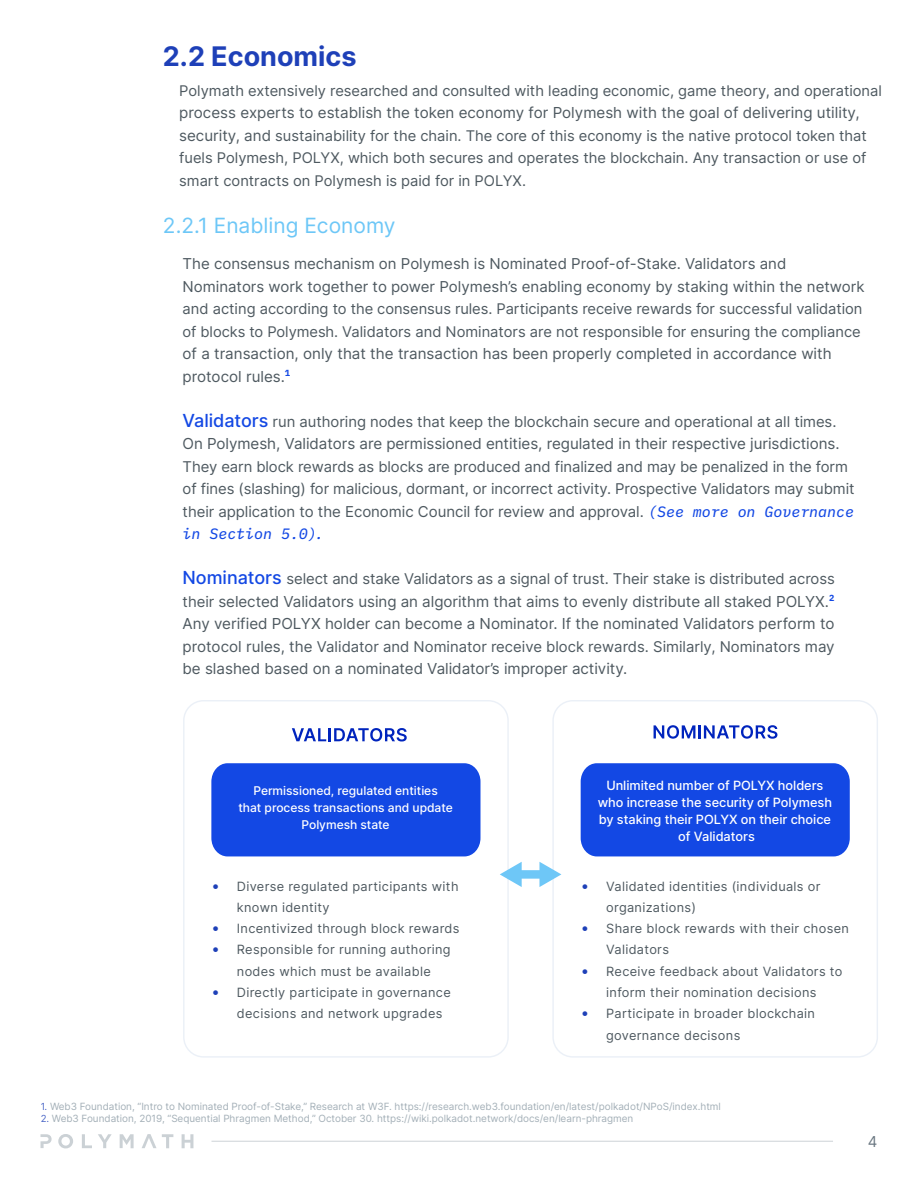
<style>
.page{position:relative;width:918px;height:1188px;background:#fff}
.page>*{position:absolute;margin:0;border:0;box-sizing:border-box;transform-origin:0 0}
.Subhead{font:700 27px "Inter";color:#1e40b8}
.Indent_Subhead{font:21px "Inter";color:#6dc7f7}
.t1{font:15.15px/22.5px "Inter";color:#4e5960}
.t2{font:15px/22.5px "Inter";color:#4e5960}
.t3{font:15px "Inter";color:#6b7882}
.t4{font:14.85px "Inter";letter-spacing:-.005em;color:#4e5960}
.t5{font:14.7px/22.5px "Inter";color:#4e5960;text-align:justify}
.t6{font:12.75px/21.3px "Inter";letter-spacing:.025em;color:#4e5960}
.t7{font:500 12.75px "Inter";letter-spacing:-.005em;color:#fff}
.t8{font:500 12px/17px "Inter";letter-spacing:-.005em;color:#fff;text-align:center}
.t9{font:9.9px "Inter";letter-spacing:-.005em;color:#8c9ba5}
.s1{font-size:15.15px}
.s2{font-weight:500;font-size:18px;color:#1348e4}
.s3{font-size:15px}
.s4{font-size:14.85px}
.s5{font-family:"IBM Plex Mono Text";font-style:italic;color:#1348e4}
.s6{font-size:15px;color:#1e40b8}
.s7{font-size:9.75px;color:#1e40b8}
</style>
<div class="page">
<svg style="left:40px;top:1134px;width:12px;height:14px"></svg>
<svg style="left:58px;top:1134px;width:15px;height:15px"></svg>
<svg style="left:82px;top:1134px;width:10px;height:14px"></svg>
<svg style="left:98px;top:1134px;width:14px;height:14px"></svg>
<svg style="left:120px;top:1134px;width:14px;height:14px"></svg>
<svg style="left:142px;top:1134px;width:31px;height:14px"></svg>
<svg style="left:182px;top:1134px;width:11px;height:14px"></svg>
<hr style="left:212px;top:1141px;width:621px;height:1px;background:#6c7d89">
<div style="left:552px;top:700px;width:326px;height:358px;border:1px solid #ebf0f7;border-radius:20px"></div>
<div style="left:581px;top:763px;width:269px;height:93px;background:#1348e4"></div>
<div style="left:183px;top:700px;width:326px;height:358px;border:1px solid #ebf0f7;border-radius:20px"></div>
<div style="left:211px;top:763px;width:270px;height:93px;background:#1348e4"></div>
<svg style="left:500px;top:862px;width:61px;height:25px"></svg>
<svg style="left:654px;top:725px;width:123px;height:14px"></svg>
<svg style="left:292px;top:728px;width:115px;height:14px"></svg>
<p class="Subhead" style="left:163px;top:37px;width:195px">2.2 Economics</p>
<p class="t5" style="left:179px;top:79px;width:704px">Polymath extensively researched and consulted with leading economic, game theory, and operational</p>
<p class="t1" style="left:179px;top:101px;width:682px">process experts to establish the token economy for Polymesh with the goal of delivering utility,</p>
<p class="t5" style="left:179px;top:124px;width:689px"><span class="s1">security, and</span> sustainability for the chain. The core of this economy is the native protocol token that fuels Polymesh, POLYX, which both secures and operates the blockchain. Any transaction or use of smart contracts on Polymesh is paid for in POLYX.</p>
<p class="Indent_Subhead" style="left:163px;top:211px;width:234px">2.2.1 Enabling Economy</p>
<p class="t2" style="left:183px;top:252px;width:683px">The consensus mechanism on Polymesh is Nominated Proof-of-Stake. Validators and<br>Nominators work together to power Polymesh’s enabling economy by staking within the network</p>
<p class="t5" style="left:183px;top:297px;width:681px">and acting according to the consensus rules. Participants receive rewards for successful validation</p>
<p class="t5" style="left:183px;top:320px;width:680px">of blocks to Polymesh. Validators and Nominators are not responsible for ensuring the compliance</p>
<p class="t1" style="left:183px;top:342px;width:651px">of a transaction, only that the transaction has been properly completed in accordance with protocol rules.<sup>1</sup></p>
<p class="t4" style="left:183px;top:410px;width:656px"><span class="s2">Validators</span> <span class="s3">r</span>un authoring nodes that keep the blockchain secure and operational at all times<span class="s3">.</span></p>
<p class="t1" style="left:183px;top:432px;width:659px">On Polymesh, Validators are permissioned entities, regulated in their respective jurisdictions.</p>
<p class="t4" style="left:183px;top:455px;width:667px">They earn block rewards as blocks are produced and finalized and may be penalized in the form</p>
<p class="t4" style="left:183px;top:478px;width:674px">of fines (slashing) for malicious, dormant, or incorrect activity. Prospective Validators may submit</p>
<p class="t2" style="left:183px;top:499px;width:673px"><span class="s4">their</span> application to the Economic Council for review and approval. <span class="s5">(See more on Governance in Section 5.0).</span></p>
<p class="t4" style="left:183px;top:568px;width:654px"><span class="s2">Nominators</span> select and stake Validators as a signal of trust. Their stake is distributed across</p>
<p class="t1" style="left:183px;top:589px;width:653px"><span class="s4">their</span> selected Validators using an algorithm that aims to evenly distribute all staked POLYX.<sup>2</sup></p>
<p class="t1" style="left:183px;top:612px;width:653px">Any verified POLYX holder can become a Nominator. If the nominated Validators perform to</p>
<p class="t4" style="left:183px;top:635px;width:654px"><span class="s1">protocol rules, the</span> Validator and Nominator receive block rewards. Similarly, Nominators <span class="s1">may</span></p>
<p class="t1" style="left:183px;top:657px;width:446px">be slashed based on a nominated Validator’s improper activity.</p>
<p class="t8" style="left:253px;top:782px;width:186px">Permissioned, regulated entities</p>
<p class="t8" style="left:238px;top:799px;width:216px">that process transactions and update<br>Polymesh state</p>
<p class="t6" style="left:237px;top:875px;width:223px;text-indent:-26px"><span class="s6">•</span> Diverse regulated participants with known identity</p>
<p class="t6" style="left:211px;top:918px;width:250px"><span class="s6">•</span> Incentivized through block rewards</p>
<p class="t6" style="left:211px;top:939px;width:241px;text-align:center"><span class="s6">•</span> Responsible for running authoring nodes which must be available</p>
<p class="t6" style="left:237px;top:981px;width:215px;text-indent:-26px"><span class="s6">•</span> Directly participate in governance decisions and network upgrades</p>
<p class="t7" style="left:606px;top:776px;width:219px">Unlimited number of POLYX holders</p>
<p class="t7" style="left:598px;top:793px;width:236px">who increase the security of Polymesh</p>
<p class="t7" style="left:599px;top:810px;width:234px">by staking their POLYX on their choice</p>
<p class="t7" style="left:678px;top:827px;width:78px">of Validators</p>
<p class="t6" style="left:606px;top:875px;width:216px;text-indent:-26px"><span class="s6">•</span> Validated identities (individuals or organizations)</p>
<p class="t6" style="left:606px;top:918px;width:244px;text-indent:-26px"><span class="s6">•</span> Share block rewards with their chosen<br>Validators</p>
<p class="t6" style="left:581px;top:960px;width:263px;text-align:center"><span class="s6">•</span> Receive feedback about Validators to inform their nomination decisions</p>
<p class="t6" style="left:606px;top:1003px;width:210px;text-indent:-26px"><span class="s6">•</span> Participate in broader blockchain governance decisons</p>
<p class="t9" style="left:40px;top:1099px;width:682px"><span class="s7">1.</span> Web3 Foundation, “Intro to Nominated Proof-of-Stake,” Research at W3F. https://research.web3.foundation/en/latest/polkadot/NPoS/index.html</p>
<p class="t9" style="left:40px;top:1111px;width:594px"><span class="s7">2.</span> Web3 Foundation, 2019, “Sequential Phragmen Method,” October 30. https://wiki.polkadot.network/docs/en/learn-phragmen</p>
<p class="t3" style="left:868px;top:1131px;width:11px">4</p>
</div>
